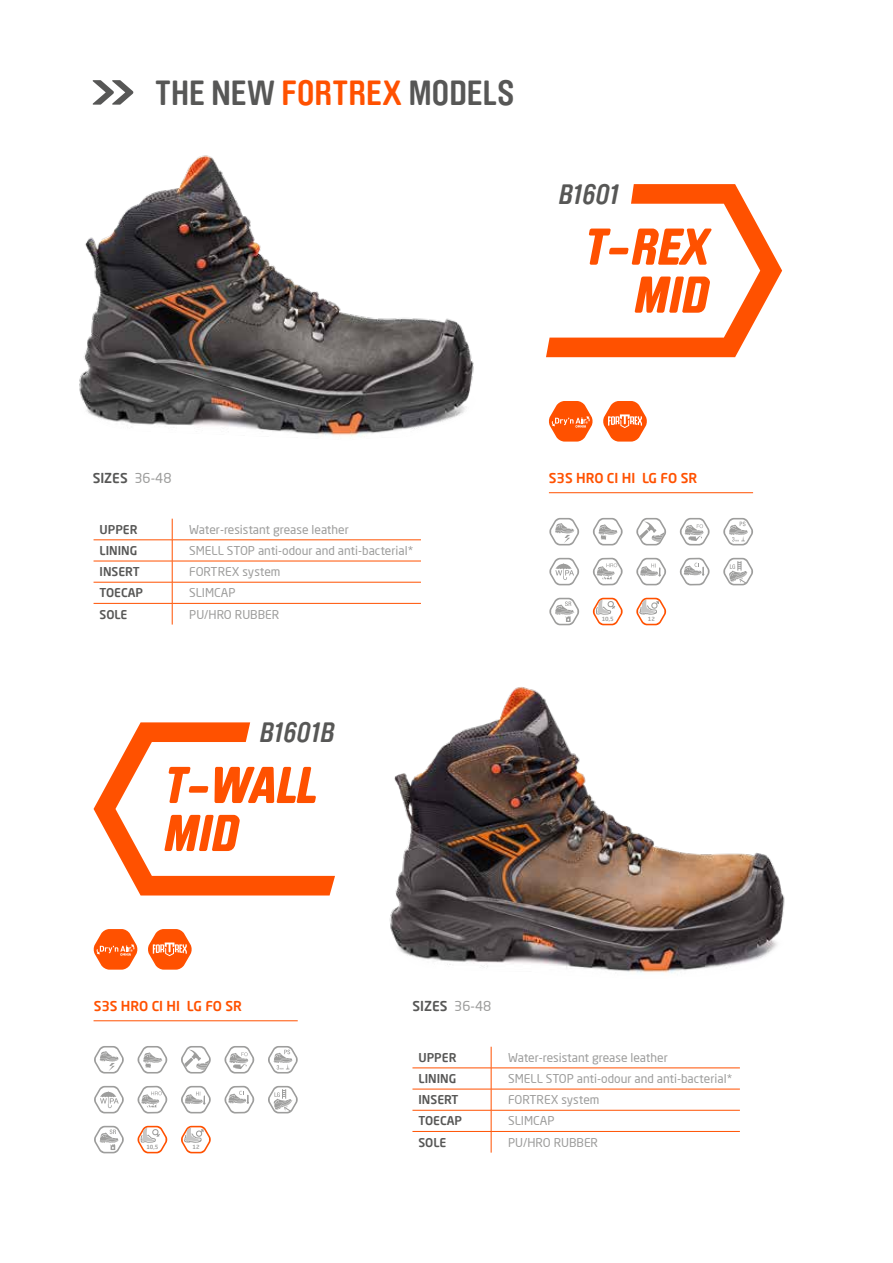
<style>
.page{position:relative;width:893px;height:1263px;background:#fff}
.page>*{position:absolute;margin:0;border:0;box-sizing:border-box;transform-origin:0 0}
.t1{font:italic 900 51px/48px "Brauer Neue";letter-spacing:.005em;color:#ff5100}
.t2{font:700 34.5px "Brauer Neue";letter-spacing:.005em;color:#575756}
.t3{font:italic 700 27.6px "Brauer Neue";letter-spacing:-.02em;color:#575756}
.t4{font:500 13.5px "Neo Sans Pro";color:#ff5100}
.t5{font:500 13.5px "Neo Sans Pro";color:#575756}
.t6{font:12px "Neo Sans Pro";color:#9d9d9c}
.t7{font:500 12px "Neo Sans Pro";color:#575756}
.t8{font:500 5.7px "Neo Sans Pro";color:#9d9d9c}
.s1{color:#ff5100}
.s2{font-weight:400;color:#9d9d9c}
</style>
<div class="page">
<svg style="left:93px;top:80px;width:40px;height:25px"></svg>
<img style="left:389px;top:687px;width:396px;height:286px">
<hr style="left:94px;top:540px;width:78px;height:1px;background:#ff5100">
<hr style="left:172px;top:540px;width:249px;height:1px;background:#ff5100">
<hr style="left:94px;top:561px;width:78px;height:1px;background:#ff5100">
<hr style="left:172px;top:561px;width:249px;height:1px;background:#ff5100">
<hr style="left:94px;top:582px;width:78px;height:1px;background:#ff5100">
<hr style="left:172px;top:582px;width:249px;height:1px;background:#ff5100">
<hr style="left:94px;top:603px;width:78px;height:1px;background:#ff5100">
<hr style="left:172px;top:603px;width:249px;height:1px;background:#ff5100">
<svg style="left:172px;top:519px;width:1px;height:105px"></svg>
<hr style="left:412px;top:1068px;width:79px;height:1px;background:#ff5100">
<hr style="left:491px;top:1068px;width:249px;height:1px;background:#ff5100">
<hr style="left:412px;top:1089px;width:79px;height:1px;background:#ff5100">
<hr style="left:491px;top:1089px;width:249px;height:1px;background:#ff5100">
<hr style="left:412px;top:1110px;width:79px;height:1px;background:#ff5100">
<hr style="left:491px;top:1110px;width:249px;height:1px;background:#ff5100">
<hr style="left:412px;top:1131px;width:79px;height:1px;background:#ff5100">
<hr style="left:491px;top:1131px;width:249px;height:1px;background:#ff5100">
<svg style="left:491px;top:1047px;width:1px;height:105px"></svg>
<svg style="left:548px;top:401px;width:45px;height:41px"></svg>
<svg style="left:93px;top:929px;width:45px;height:41px"></svg>
<img style="left:79px;top:155px;width:395px;height:282px">
<svg style="left:94px;top:722px;width:241px;height:173px"></svg>
<svg style="left:546px;top:184px;width:236px;height:173px"></svg>
<svg style="left:603px;top:401px;width:44px;height:41px"></svg>
<svg style="left:148px;top:929px;width:44px;height:41px"></svg>
<svg style="left:549px;top:518px;width:30px;height:27px"></svg>
<svg style="left:593px;top:518px;width:30px;height:27px"></svg>
<svg style="left:636px;top:518px;width:30px;height:27px"></svg>
<svg style="left:680px;top:518px;width:30px;height:27px"></svg>
<svg style="left:723px;top:518px;width:30px;height:27px"></svg>
<svg style="left:549px;top:558px;width:30px;height:27px"></svg>
<svg style="left:593px;top:558px;width:30px;height:27px"></svg>
<svg style="left:636px;top:558px;width:30px;height:27px"></svg>
<svg style="left:680px;top:558px;width:30px;height:27px"></svg>
<svg style="left:723px;top:558px;width:30px;height:27px"></svg>
<svg style="left:549px;top:598px;width:30px;height:27px"></svg>
<svg style="left:593px;top:598px;width:30px;height:27px"></svg>
<svg style="left:636px;top:598px;width:30px;height:27px"></svg>
<hr style="left:549px;top:492px;width:204px;height:1px;background:#ff5100">
<svg style="left:94px;top:1046px;width:30px;height:27px"></svg>
<svg style="left:137px;top:1046px;width:31px;height:27px"></svg>
<svg style="left:181px;top:1046px;width:30px;height:27px"></svg>
<svg style="left:224px;top:1046px;width:30px;height:27px"></svg>
<svg style="left:268px;top:1046px;width:30px;height:27px"></svg>
<svg style="left:94px;top:1086px;width:30px;height:27px"></svg>
<svg style="left:137px;top:1086px;width:31px;height:27px"></svg>
<svg style="left:181px;top:1086px;width:30px;height:27px"></svg>
<svg style="left:224px;top:1086px;width:30px;height:27px"></svg>
<svg style="left:268px;top:1086px;width:30px;height:27px"></svg>
<svg style="left:94px;top:1126px;width:30px;height:27px"></svg>
<svg style="left:137px;top:1126px;width:31px;height:27px"></svg>
<svg style="left:181px;top:1126px;width:30px;height:27px"></svg>
<hr style="left:94px;top:1020px;width:204px;height:1px;background:#ff5100">
<h2 class="t2" style="left:155px;top:73px;width:361px">THE NEW <span class="s1">FORTREX</span> MODELS</h2>
<h3 class="t3" style="left:559px;top:178px;width:63px">B1601</h3>
<h1 class="t1" style="left:585px;top:223px;width:126px;text-align:right">T-REX<br>MID</h1>
<p class="t5" style="left:93px;top:470px;width:80px">SIZES <span class="s2">36-48</span></p>
<p class="t7" style="left:100px;top:522px;width:40px">UPPER</p>
<p class="t6" style="left:189px;top:522px;width:161px">Water-resistant grease leather</p>
<p class="t7" style="left:100px;top:543px;width:39px">LINING</p>
<p class="t6" style="left:189px;top:543px;width:226px">SMELL STOP anti-odour and anti-bacterial*</p>
<p class="t7" style="left:100px;top:564px;width:42px">INSERT</p>
<p class="t6" style="left:189px;top:564px;width:93px">FORTREX system</p>
<p class="t7" style="left:100px;top:585px;width:45px">TOECAP</p>
<p class="t6" style="left:189px;top:586px;width:48px">SLIMCAP</p>
<p class="t7" style="left:100px;top:606px;width:29px">SOLE</p>
<p class="t6" style="left:189px;top:607px;width:91px">PU/HRO RUBBER</p>
<h3 class="t3" style="left:260px;top:717px;width:76px">B1601B</h3>
<h1 class="t1" style="left:165px;top:761px;width:155px">T-WALL<br>MID</h1>
<p class="t4" style="left:549px;top:470px;width:150px">S3S HRO CI HI LG FO SR</p>
<p class="t8" style="left:602px;top:615px;width:14px">10,5</p>
<p class="t8" style="left:648px;top:615px;width:9px">12</p>
<p class="t4" style="left:94px;top:998px;width:150px">S3S HRO CI HI LG FO SR</p>
<p class="t5" style="left:412px;top:998px;width:80px">SIZES <span class="s2">36-48</span></p>
<p class="t8" style="left:146px;top:1143px;width:14px">10,5</p>
<p class="t8" style="left:193px;top:1143px;width:9px">12</p>
<p class="t7" style="left:418px;top:1050px;width:40px">UPPER</p>
<p class="t6" style="left:508px;top:1050px;width:161px">Water-resistant grease leather</p>
<p class="t7" style="left:418px;top:1071px;width:39px">LINING</p>
<p class="t6" style="left:508px;top:1071px;width:226px">SMELL STOP anti-odour and anti-bacterial*</p>
<p class="t7" style="left:418px;top:1092px;width:42px">INSERT</p>
<p class="t6" style="left:508px;top:1092px;width:93px">FORTREX system</p>
<p class="t7" style="left:418px;top:1113px;width:45px">TOECAP</p>
<p class="t6" style="left:508px;top:1114px;width:48px">SLIMCAP</p>
<p class="t7" style="left:418px;top:1134px;width:29px">SOLE</p>
<p class="t6" style="left:508px;top:1135px;width:91px">PU/HRO RUBBER</p>
</div>
